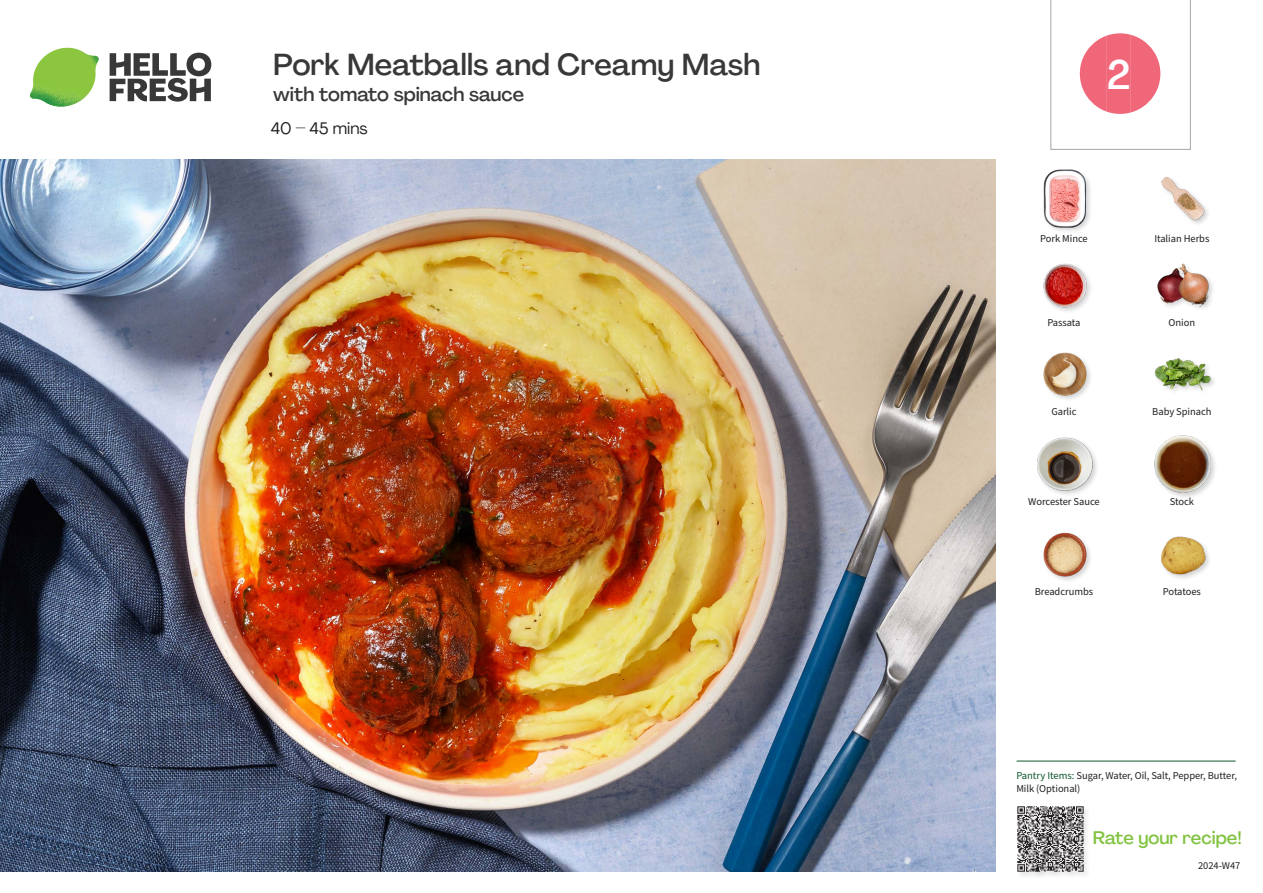
<style>
.page{position:relative;width:1263px;height:893px;background:#fff}
.page>*{position:absolute;margin:0;border:0;box-sizing:border-box;transform-origin:0 0}
._24_Recipe_Nr_Bag{font:500 40.5px "Agrandir";color:#fff}
._15_Titel_UK{font:500 30px "Agrandir";color:#383839}
._15_Titel_UK-2{font:500 19.5px "Agrandir";color:#383839}
.t1{font:500 18px "Agrandir";color:#81c340}
._02_Box_Type{font:16.5px "Agrandir";color:#231f20}
._18_FRONT_ingredients_UK{font:10.5px "Source Sans Pro";letter-spacing:-.005em;color:#231f20}
.t2{font:10.5px/13.5px "Source Sans Variable";letter-spacing:-.005em;color:#231f20}
.s1{font-family:"Source Sans Pro";color:#0e572c}
</style>
<div class="page">
<svg style="left:110px;top:53px;width:101px;height:49px"></svg>
<img style="left:30px;top:48px;width:69px;height:59px">
<img style="left:0;top:159px;width:995px;height:713px">
<hr style="left:1016px;top:761px;width:219px;height:1px;background:#0e572c">
<div style="left:1017px;top:805px;width:74px;height:74px;background:#fafafa"></div>
<img style="left:1017px;top:806px;width:69px;height:69px">
<img style="left:1161px;top:177px;width:47px;height:47px">
<div style="left:1042px;top:169px;width:51px;height:65px;background:#231f20;opacity:.2"></div>
<img style="left:1042px;top:170px;width:51px;height:57px">
<img style="left:1157px;top:263px;width:55px;height:45px">
<img style="left:1043px;top:263px;width:48px;height:48px">
<img style="left:1154px;top:358px;width:58px;height:33px">
<img style="left:1043px;top:352px;width:48px;height:48px">
<div style="left:1153px;top:434px;width:65px;height:66px;background:#231f20;opacity:.2"></div>
<img style="left:1154px;top:435px;width:58px;height:58px">
<div style="left:1036px;top:436px;width:63px;height:61px;background:#231f20;opacity:.2"></div>
<img style="left:1036px;top:436px;width:58px;height:57px">
<img style="left:1161px;top:536px;width:48px;height:42px">
<img style="left:1043px;top:532px;width:48px;height:49px">
<svg style="left:1050px;top:0;width:141px;height:150px"></svg>
<p class="_15_Titel_UK" style="left:273px;top:46px;width:489px">Pork Meatballs and Creamy Mash</p>
<p class="_15_Titel_UK-2" style="left:273px;top:82px;width:252px">with tomato spinach sauce</p>
<p class="_02_Box_Type" style="left:271px;top:118px;width:98px">40 – 45 mins</p>
<p class="_24_Recipe_Nr_Bag" style="left:1107px;top:50px;width:25px">2</p>
<p class="_18_FRONT_ingredients_UK" style="left:1040px;top:232px;width:49px">Pork Mince</p>
<p class="_18_FRONT_ingredients_UK" style="left:1154px;top:232px;width:57px">Italian Herbs</p>
<p class="_18_FRONT_ingredients_UK" style="left:1047px;top:316px;width:35px">Passata</p>
<p class="_18_FRONT_ingredients_UK" style="left:1169px;top:316px;width:28px">Onion</p>
<p class="_18_FRONT_ingredients_UK" style="left:1051px;top:404px;width:27px">Garlic</p>
<p class="_18_FRONT_ingredients_UK" style="left:1152px;top:404px;width:61px">Baby Spinach</p>
<p class="_18_FRONT_ingredients_UK" style="left:1028px;top:495px;width:73px">Worcester Sauce</p>
<p class="_18_FRONT_ingredients_UK" style="left:1170px;top:495px;width:26px">Stock</p>
<p class="_18_FRONT_ingredients_UK" style="left:1035px;top:585px;width:60px">Breadcrumbs</p>
<p class="_18_FRONT_ingredients_UK" style="left:1163px;top:585px;width:40px">Potatoes</p>
<p class="t2" style="left:1016px;top:768px;width:222px"><span class="s1">Pantry Items:</span> Sugar, Water, Oil, Salt, Pepper, Butter,<br>Milk (Optional)</p>
<h3 class="t1" style="left:1093px;top:827px;width:150px">Rate your recipe!</h3>
<p class="t2" style="left:1198px;top:859px;width:44px">2024-W47</p>
</div>
